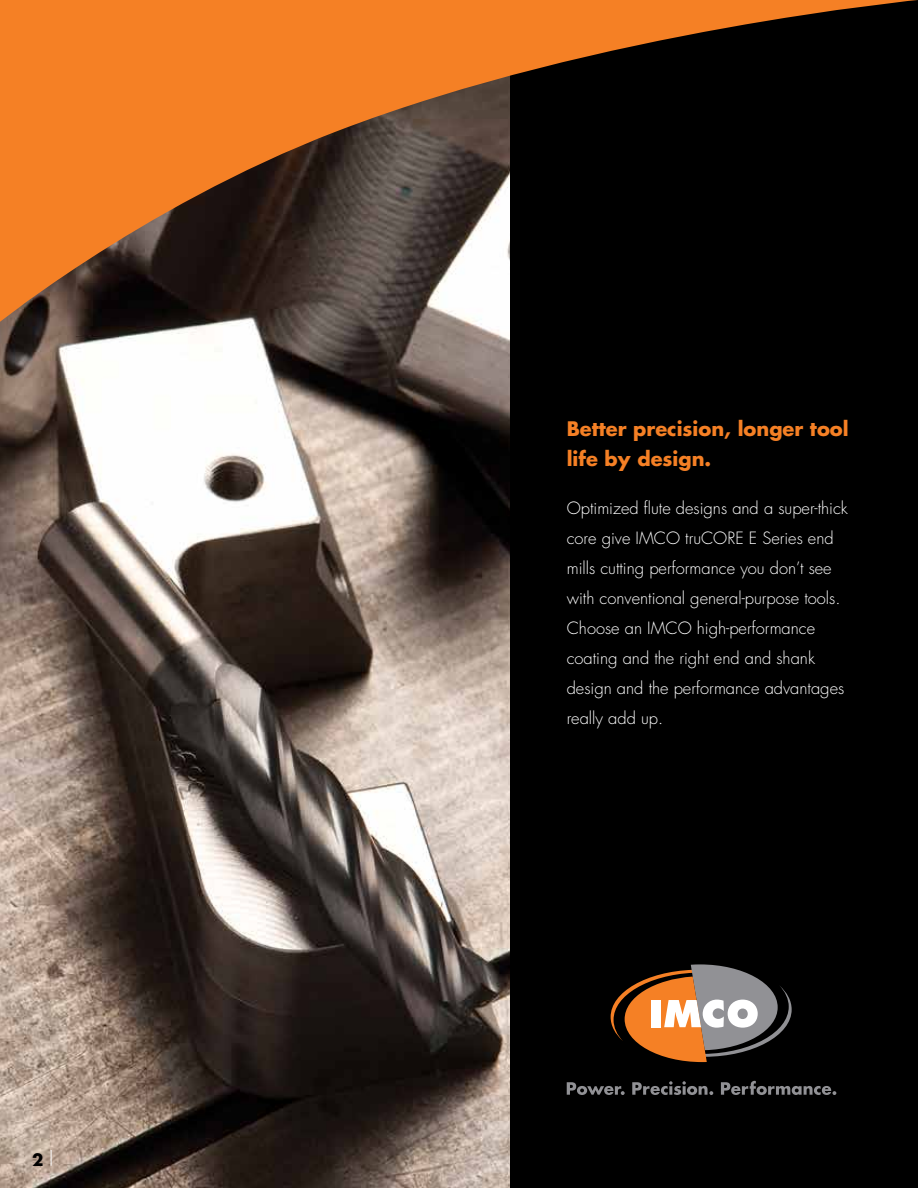
<style>
.page{position:relative;width:918px;height:1188px;background:#fff}
.page>*{position:absolute;margin:0;border:0;box-sizing:border-box;transform-origin:0 0}
.t1{font:700 19.5px/30px "Futura";color:#f58025}
.t2{font:300 16.5px/30px "Futura";color:#fff}
.t3{font:700 16.5px "Futura";color:#000}
</style>
<div class="page">
<img style="left:0;top:332px;width:510px;height:856px">
<div style="left:510px;top:0;width:408px;height:1188px;background:#000"></div>
<svg style="left:567px;top:1082px;width:58px;height:13px"></svg>
<svg style="left:632px;top:1081px;width:81px;height:14px"></svg>
<svg style="left:721px;top:1081px;width:115px;height:14px"></svg>
<svg style="left:611px;top:964px;width:181px;height:98px"></svg>
<svg style="left:0;top:0;width:918px;height:332px"></svg>
<svg style="left:51px;top:1150px;width:1px;height:16px"></svg>
<p class="t3" style="left:32px;top:1148px;width:13px">2</p>
<p class="t1" style="left:567px;top:413px;width:283px">Better precision, longer tool life by design.</p>
<p class="t2" style="left:567px;top:493px;width:283px">Optimized flute designs and a super-thick core give IMCO truCORE E Series end mills cutting performance you don’t see with conventional general-purpose tools.<br>Choose an IMCO high-performance coating and the right end and shank design and the performance advantages really add up.</p>
</div>
